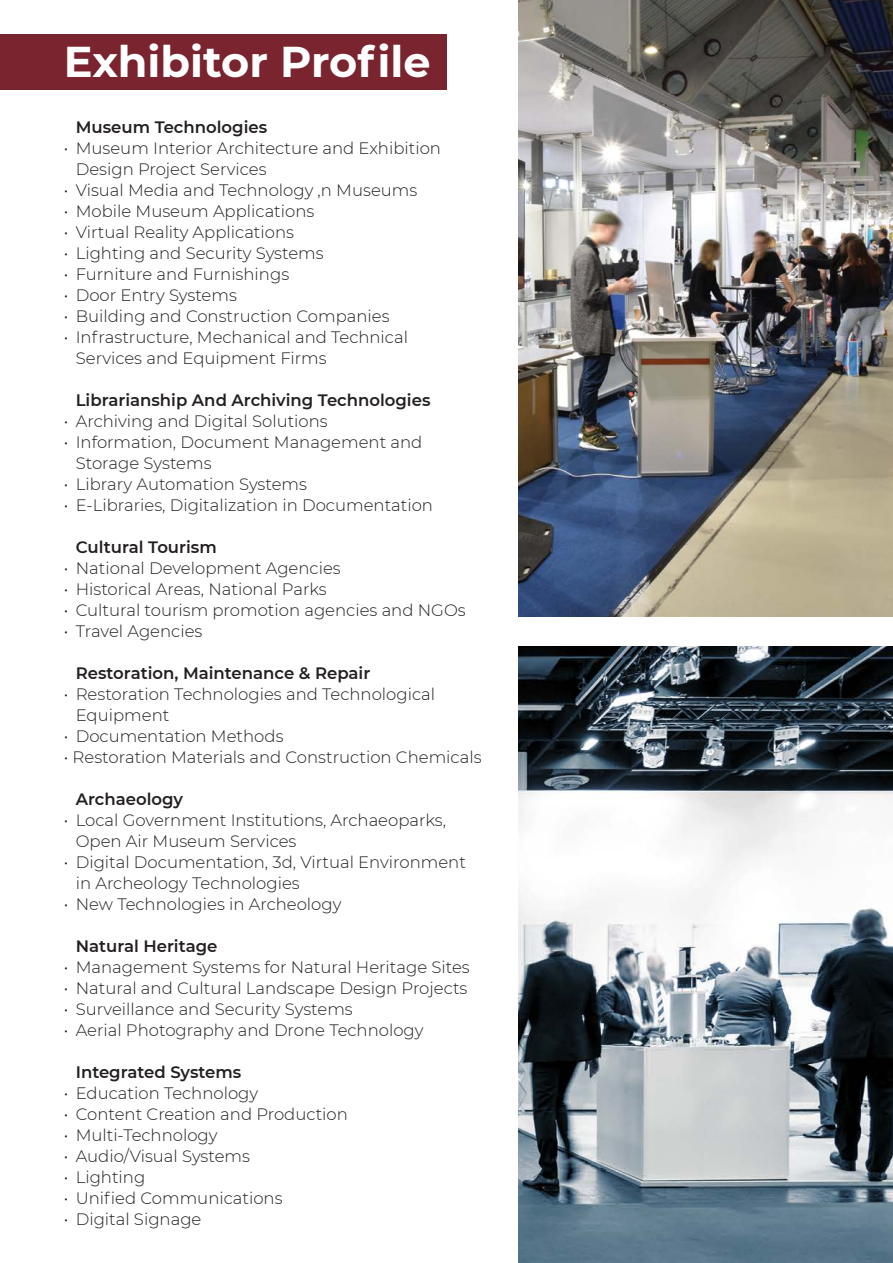
<style>
.page{position:relative;width:893px;height:1263px;background:#fff}
.page>*{position:absolute;margin:0;border:0;box-sizing:border-box;transform-origin:0 0}
.t1{font:700 43.05px "Montserrat";color:#fff}
.t2{font:300 16.5px/21px "Montserrat";color:#231f20}
.t3{font:600 16.5px "Montserrat";color:#231f20}
</style>
<div class="page">
<div style="left:0;top:34px;width:446px;height:56px;background:#79242f"></div>
<img style="left:519px;top:0;width:374px;height:616px">
<img style="left:519px;top:647px;width:374px;height:616px">
<h1 class="t1" style="left:64px;top:31px;width:368px">Exhibitor Profile</h1>
<p class="t3" style="left:76px;top:115px;width:193px">Museum Technologies</p>
<p class="t2" style="left:76px;top:137px;width:367px;text-indent:-12px">• Museum Interior Architecture and Exhibition<br>Design Project Services</p>
<p class="t2" style="left:64px;top:179px;width:355px">• Visual Media and Technology ,n Museums</p>
<p class="t2" style="left:64px;top:200px;width:252px">• Mobile Museum Applications</p>
<p class="t2" style="left:64px;top:221px;width:232px">• Virtual Reality Applications</p>
<p class="t2" style="left:64px;top:242px;width:261px">• Lighting and Security Systems</p>
<p class="t2" style="left:64px;top:263px;width:227px">• Furniture and Furnishings</p>
<p class="t2" style="left:64px;top:284px;width:175px">• Door Entry Systems</p>
<p class="t2" style="left:64px;top:305px;width:327px">• Building and Construction Companies</p>
<p class="t2" style="left:76px;top:326px;width:334px;text-indent:-12px">• Infrastructure, Mechanical and Technical<br>Services and Equipment Firms</p>
<p class="t3" style="left:76px;top:388px;width:356px">Librarianship And Archiving Technologies</p>
<p class="t2" style="left:64px;top:410px;width:266px">• Archiving and Digital Solutions</p>
<p class="t2" style="left:76px;top:431px;width:348px;text-indent:-12px">• Information, Document Management and<br>Storage Systems</p>
<p class="t2" style="left:64px;top:473px;width:245px">• Library Automation Systems</p>
<p class="t2" style="left:64px;top:494px;width:371px">• E-Libraries, Digitalization in Documentation</p>
<p class="t3" style="left:76px;top:535px;width:142px">Cultural Tourism</p>
<p class="t2" style="left:64px;top:557px;width:279px">• National Development Agencies</p>
<p class="t2" style="left:64px;top:578px;width:264px">• Historical Areas, National Parks</p>
<p class="t2" style="left:64px;top:599px;width:403px">• Cultural tourism promotion agencies and NGOs</p>
<p class="t2" style="left:64px;top:620px;width:140px">• Travel Agencies</p>
<p class="t3" style="left:76px;top:661px;width:296px">Restoration, Maintenance &amp; Repair</p>
<p class="t2" style="left:76px;top:683px;width:361px;text-indent:-12px">• Restoration Technologies and Technological<br>Equipment</p>
<p class="t2" style="left:64px;top:725px;width:221px">• Documentation Methods</p>
<p class="t2" style="left:64px;top:746px;width:419px">• Restoration Materials and Construction Chemicals</p>
<p class="t3" style="left:76px;top:787px;width:109px">Archaeology</p>
<p class="t2" style="left:76px;top:809px;width:372px;text-indent:-12px">• Local Government Institutions, Archaeoparks,<br>Open Air Museum Services</p>
<p class="t2" style="left:76px;top:851px;width:392px;text-indent:-12px">• Digital Documentation, 3d, Virtual Environment in Archeology Technologies</p>
<p class="t2" style="left:64px;top:893px;width:279px">• New Technologies in Archeology</p>
<p class="t3" style="left:76px;top:934px;width:143px">Natural Heritage</p>
<p class="t2" style="left:64px;top:956px;width:407px">• Management Systems for Natural Heritage Sites</p>
<p class="t2" style="left:64px;top:977px;width:405px">• Natural and Cultural Landscape Design Projects</p>
<p class="t2" style="left:64px;top:998px;width:291px">• Surveillance and Security Systems</p>
<p class="t2" style="left:64px;top:1019px;width:361px">• Aerial Photography and Drone Technology</p>
<p class="t3" style="left:76px;top:1060px;width:167px">Integrated Systems</p>
<p class="t2" style="left:64px;top:1082px;width:196px">• Education Technology</p>
<p class="t2" style="left:64px;top:1103px;width:286px">• Content Creation and Production</p>
<p class="t2" style="left:64px;top:1124px;width:155px">• Multi-Technology</p>
<p class="t2" style="left:64px;top:1145px;width:188px">• Audio/Visual Systems</p>
<p class="t2" style="left:64px;top:1166px;width:83px">• Lighting</p>
<p class="t2" style="left:64px;top:1187px;width:220px">• Unified Communications</p>
<p class="t2" style="left:64px;top:1208px;width:139px">• Digital Signage</p>
</div>
